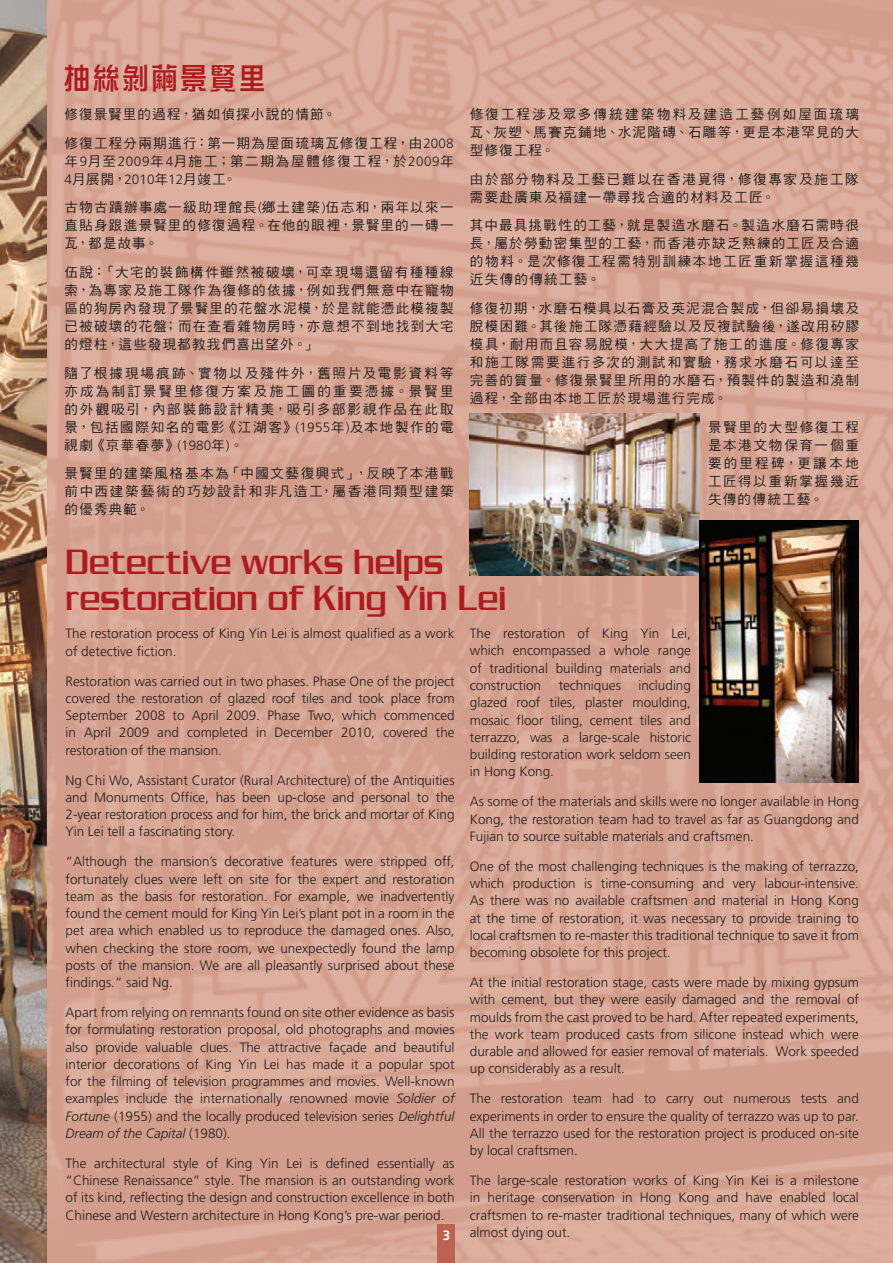
<style>
.page{position:relative;width:893px;height:1263px;background:#fff}
.page>*{position:absolute;margin:0;border:0;box-sizing:border-box;transform-origin:0 0}
.t1{font:39px/36px "Chaney Normal";color:#ae1a1e;scale:.9 1}
.t2{font:30px "DF Zong Yi Std W5";letter-spacing:.08em;color:#ae1a1e;scale:.9 1}
.t3{font:300 13.5px/17.2px "Frutiger";color:#231f20;text-align:justify}
.t4{font:13.5px/18px "DF Hei Std W5";letter-spacing:.11em;color:#231f20;text-align:justify}
.t5{font:13.5px "DF Hei Std W5";letter-spacing:.09em;color:#231f20}
.subhead{font:700 13.5px "Frutiger";color:#fff}
.s1{font-family:"Frutiger";font-weight:300}
.s2{font-style:italic}
</style>
<div class="page">
<img style="left:0;top:0;width:893px;height:1263px">
<img style="left:470px;top:413px;width:229px;height:162px">
<img style="left:699px;top:520px;width:160px;height:262px">
<div style="left:438px;top:1225px;width:17px;height:38px;background:#bd6253"></div>
<p class="t2" style="left:64px;top:62px;width:226px">抽絲剝繭景賢里</p>
<p class="t5" style="left:65px;top:107px;width:273px">修復景賢里的過程，猶如偵探小說的情節。</p>
<p class="t4" style="left:65px;top:134px;width:391px">修復工程分兩期進行：第一期為屋面琉璃瓦修復工程，由<span class="s1">2008</span>年<span class="s1">9</span>月至<span class="s1">2009</span>年<span class="s1">4</span>月施工；第二期為屋體修復工程，於<span class="s1">2009</span>年<span class="s1">4</span>月展開，<span class="s1">2010</span>年<span class="s1">12</span>月竣工。</p>
<p class="t4" style="left:64px;top:198px;width:391px">古物古蹟辦事處一級助理館長<span class="s1">(</span>鄉土建築<span class="s1">)</span>伍志和，兩年以來一直貼身跟進景賢里的修復過程。在他的眼裡，景賢里的一磚一瓦，都是故事。</p>
<p class="t4" style="left:64px;top:263px;width:391px">伍說：「大宅的裝飾構件雖然被破壞，可幸現場還留有種種線索，為專家及施工隊作為復修的依據，例如我們無意中在寵物區的狗房內發現了景賢里的花盤水泥模，於是就能憑此模複製已被破壞的花盤﹔而在查看雜物房時，亦意想不到地找到大宅的燈柱，這些發現都教我們喜出望外。」</p>
<p class="t4" style="left:64px;top:363px;width:391px">隨了根據現場痕跡、實物以及殘件外，舊照片及電影資料等亦成為制訂景賢里修復方案及施工圖的重要憑據。景賢里的外觀吸引，內部裝飾設計精美，吸引多部影視作品在此取景，包括國際知名的電影《江湖客》<span class="s1">(1955</span>年<span class="s1">)</span>及本地製作的電視劇《京華春夢》<span class="s1">(1980</span>年<span class="s1">)</span>。</p>
<p class="t4" style="left:64px;top:464px;width:391px">景賢里的建築風格基本為「中國文藝復興式」，反映了本港戰前中西建築藝術的巧妙設計和非凡造工，屬香港同類型建築的優秀典範。</p>
<p class="t4" style="left:470px;top:105px;width:391px">修復工程涉及眾多傳統建築物料及建造工藝例如屋面琉璃瓦、灰塑、馬賽克鋪地、水泥階磚、石雕等，更是本港罕見的大型修復工程。</p>
<p class="t4" style="left:470px;top:170px;width:391px">由於部分物料及工藝已難以在香港覓得，修復專家及施工隊需要赴廣東及褔建一帶尋找合適的材料及工匠。</p>
<p class="t4" style="left:470px;top:216px;width:391px">其中最具挑戰性的工藝，就是製造水磨石。製造水磨石需時很長，屬於勞動密集型的工藝，而香港亦缺乏熟練的工匠及合適的物料。是次修復工程需特別訓練本地工匠重新掌握這種幾近失傳的傳統工藝。</p>
<p class="t4" style="left:470px;top:299px;width:391px">修復初期，水磨石模具以石膏及英泥混合製成，但卻易損壞及脫模困難。其後施工隊憑藉經驗以及反複試驗後，遂改用矽膠模具，耐用而且容易脫模，大大提高了施工的進度。修復專家和施工隊需要進行多次的測試和實驗，務求水磨石可以達至完善的質量。修復景賢里所用的水磨石，預製件的製造和澆制過程，全部由本地工匠於現場進行完成。</p>
<p class="t4" style="left:708px;top:417px;width:152px">景賢里的大型修復工程是本港文物保育一個重要的里程碑，更讓本地工匠得以重新掌握幾近失傳的傳統工藝。</p>
<p class="t1" style="left:66px;top:543px;width:492px">Detective works helps restoration of King Yin Lei</p>
<p class="t3" style="left:66px;top:625px;width:391px">The restoration process of King Yin Lei is almost qualified as a work of detective fiction.</p>
<p class="t3" style="left:66px;top:672px;width:391px">Restoration was carried out in two phases. Phase One of the project covered the restoration of glazed roof tiles and took place from September 2008 to April 2009. Phase Two, which commenced in April 2009 and completed in December 2010, covered the restoration of the mansion.</p>
<p class="t3" style="left:66px;top:771px;width:391px">Ng Chi Wo, Assistant Curator (Rural Architecture) of the Antiquities and Monuments Office, has been up-close and personal to the 2-year restoration process and for him, the brick and mortar of King Yin Lei tell a fascinating story.</p>
<p class="t3" style="left:66px;top:853px;width:391px">“Although the mansion’s decorative features were stripped off, fortunately clues were left on site for the expert and restoration team as the basis for restoration. For example, we inadvertently found the cement mould for King Yin Lei’s plant pot in a room in the pet area which enabled us to reproduce the damaged ones. Also, when checking the store room, we unexpectedly found the lamp posts of the mansion. We are all pleasantly surprised about these findings.” said Ng.</p>
<p class="t3" style="left:66px;top:1004px;width:391px">Apart from relying on remnants found on site other evidence as basis for formulating restoration proposal, old photographs and movies also provide valuable clues. The attractive façade and beautiful interior decorations of King Yin Lei has made it a popular spot for the filming of television programmes and movies. Well-known examples include the internationally renowned movie <span class="s2">Soldier of Fortune</span> (1955) and the locally produced television series <span class="s2">Delightful Dream of the Capital</span> (1980).</p>
<p class="t3" style="left:66px;top:1155px;width:391px">The architectural style of King Yin Lei is defined essentially as “Chinese Renaissance” style. The mansion is an outstanding work of its kind, reflecting the design and construction excellence in both Chinese and Western architecture in Hong Kong’s pre-war period.</p>
<p class="t3" style="left:470px;top:625px;width:223px">The restoration of King Yin Lei, which encompassed a whole range of traditional building materials and construction</p>
<p class="t3" style="left:470px;top:677px;width:223px;text-indent:169px">including glazed roof tiles, plaster moulding, mosaic floor tiling, cement tiles and terrazzo, was a large-scale historic building restoration work seldom seen in Hong Kong.</p>
<p class="t3" style="left:470px;top:793px;width:391px">As some of the materials and skills were no longer available in Hong Kong, the restoration team had to travel as far as Guangdong and Fujian to source suitable materials and craftsmen.</p>
<p class="t3" style="left:470px;top:857px;width:391px">One of the most challenging techniques is the making of terrazzo, which production is time-consuming and very labour-intensive.<br>As there was no available craftsmen and material in Hong Kong at the time of restoration, it was necessary to provide training to local craftsmen to re-master this traditional technique to save it from becoming obsolete for this project.</p>
<p class="t3" style="left:470px;top:974px;width:391px">At the initial restoration stage, casts were made by mixing gypsum with cement, but they were easily damaged and the removal of moulds from the cast proved to be hard. After repeated experiments, the work team produced casts from silicone instead which were durable and allowed for easier removal of materials. Work speeded up considerably as a result.</p>
<p class="t3" style="left:470px;top:1090px;width:391px">The restoration team had to carry out numerous tests and experiments in order to ensure the quality of terrazzo was up to par.<br>All the terrazzo used for the restoration project is produced on-site by local craftsmen.</p>
<p class="t3" style="left:470px;top:1172px;width:391px">The large-scale restoration works of King Yin Kei is a milestone in heritage conservation in Hong Kong and have enabled local craftsmen to re-master traditional techniques, many of which were</p>
<p class="t3" style="left:559px;top:677px;width:64px">techniques</p>
<p class="subhead" style="left:443px;top:1227px;width:9px">3</p>
<p class="t3" style="left:470px;top:1223px;width:102px">almost dying out.</p>
</div>
